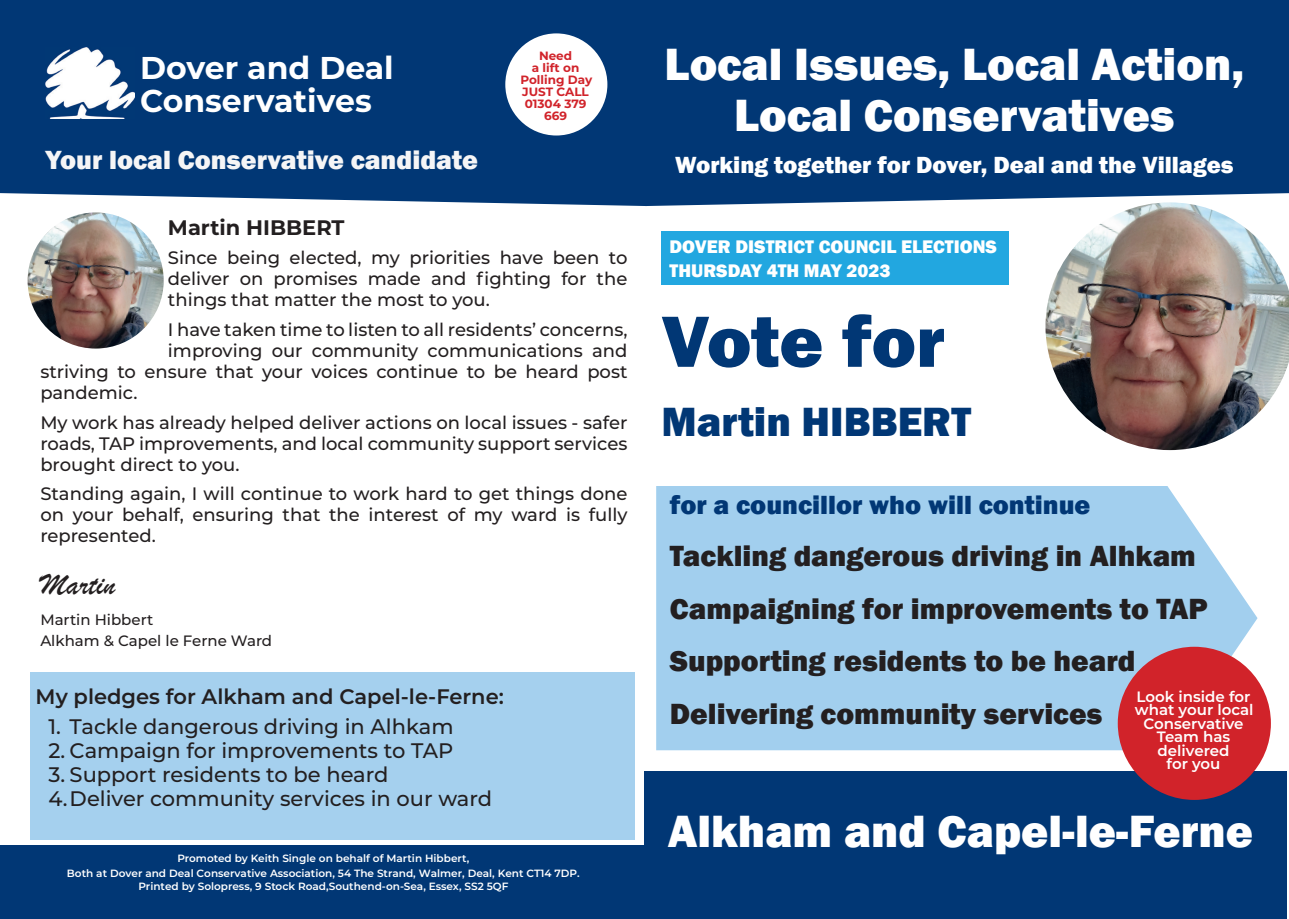
<style>
.page{position:relative;width:1289px;height:919px;background:#fff}
.page>*{position:absolute;margin:0;border:0;box-sizing:border-box;transform-origin:0 0}
.t1{font:800 75px "Franklin Gothic";color:#013775}
.t2{font:800 46.5px/51px "Franklin Gothic";color:#fff;text-align:center}
.t3{font:800 42px "Franklin Gothic";color:#013775}
.t4{font:700 31.5px/33px "Montserrat";color:#fff}
.t5{font:31.5px "Brush Script";color:#231f20}
.t6{font:800 30px/52.5px "Franklin Gothic";color:#231f20}
.t7{font:800 27px "Franklin Gothic";color:#f5f5f6}
.t8{font:800 27px "Franklin Gothic";color:#013775}
.t9{font:800 24px "Franklin Gothic";color:#fff}
.t10{font:500 21px "Montserrat";color:#231f20}
.t11{font:600 21px "Montserrat";color:#231f20}
.t12{font:700 21px "Montserrat";color:#231f20}
.t13{font:800 18.75px/24px "Franklin Gothic";color:#fff}
.t14{font:500 18px/21px "Montserrat";color:#231f20;text-align:justify}
.t15{font:600 15px/13.5px "Montserrat";color:#fff;text-align:center}
.t16{font:500 15px/20.7px "Montserrat";color:#231f20}
.t17{font:700 12px/12px "Montserrat";color:#d1232a;text-align:center}
.t18{font:600 10.5px/15px "Montserrat";color:#fff;text-align:center}
</style>
<div class="page">
<div style="left:656px;top:486px;width:601px;height:264px;background:#a2cfee"></div>
<div style="left:655px;top:0;width:633px;height:206px;background:#013775"></div>
<div style="left:0;top:0;width:655px;height:206px;background:#013775"></div>
<div style="left:0;top:845px;width:646px;height:73px;background:#013775"></div>
<img style="left:1045px;top:202px;width:243px;height:248px">
<div style="left:644px;top:770px;width:642px;height:148px;background:#013775"></div>
<div style="left:661px;top:231px;width:347px;height:54px;background:#22a7e0"></div>
<div style="left:31px;top:672px;width:604px;height:167px;background:#a5d0ee"></div>
<div style="left:1117px;top:646px;width:153px;height:153px;background:#d1232a;border-radius:50%"></div>
<img style="left:46px;top:48px;width:89px;height:71px">
<div style="left:505px;top:33px;width:102px;height:102px;background:#fff;border-radius:50%"></div>
<img style="left:28px;top:212px;width:136px;height:136px;border-radius:68px">
<h3 class="t4" style="left:140px;top:49px;width:255px">Dover and Deal<br>Conservatives</h3>
<h3 class="t7" style="left:46px;top:143px;width:434px">Your local Conservative candidate</h3>
<p class="t17" style="left:520px;top:49px;width:73px">Need<br>a lift on<br>Polling Day<br>JUST CALL<br>01304 379<br>669</p>
<p class="t12" style="left:168px;top:212px;width:178px">Martin HIBBERT</p>
<p class="t14" style="left:168px;top:247px;width:461px">Since being elected, my priorities have been to deliver on promises made and fighting for the things that matter the most to you.</p>
<p class="t14" style="left:168px;top:318px;width:461px">I have taken time to listen to all residents’ concerns,</p>
<p class="t14" style="left:168px;top:339px;width:461px">improving our community communications and</p>
<p class="t14" style="left:40px;top:360px;width:588px">striving to ensure that your voices continue to be heard post</p>
<p class="t14" style="left:40px;top:381px;width:99px">pandemic.</p>
<p class="t14" style="left:40px;top:411px;width:588px">My work has already helped deliver actions on local issues - safer roads, TAP improvements, and local community support services brought direct to you.</p>
<p class="t14" style="left:40px;top:482px;width:588px">Standing again, I will continue to work hard to get things done on your behalf, ensuring that the interest of my ward is fully represented.</p>
<h3 class="t5" style="left:40px;top:565px;width:76px">Martin</h3>
<p class="t16" style="left:40px;top:608px;width:233px">Martin Hibbert<br>Alkham &amp; Capel le Ferne Ward</p>
<p class="t11" style="left:36px;top:682px;width:470px">My pledges for Alkham and Capel-le-Ferne:</p>
<p class="t10" style="left:48px;top:712px;width:406px">1. Tackle dangerous driving in Alhkam</p>
<p class="t10" style="left:48px;top:736px;width:406px">2. Campaign for improvements to TAP</p>
<p class="t10" style="left:48px;top:760px;width:341px">3. Support residents to be heard</p>
<p class="t10" style="left:48px;top:784px;width:445px">4. Deliver community services in our ward</p>
<p class="t18" style="left:67px;top:850px;width:514px">Promoted by Keith Single on behalf of Martin Hibbert,<br>Both at Dover and Deal Conservative Association, 54 The Strand, Walmer, Deal, Kent CT14 7DP.</p>
<p class="t18" style="left:138px;top:878px;width:371px">Printed by Solopress, 9 Stock Road,Southend-on-Sea, Essex, SS2 5QF</p>
<h2 class="t2" style="left:664px;top:39px;width:581px">Local Issues, Local Action,<br>Local Conservatives</h2>
<h3 class="t9" style="left:675px;top:149px;width:560px">Working together for Dover, Deal and the Villages</h3>
<p class="t13" style="left:669px;top:234px;width:329px">DOVER DISTRICT COUNCIL ELECTIONS<br>THURSDAY 4TH MAY 2023</p>
<h1 class="t1" style="left:661px;top:293px;width:285px">Vote for</h1>
<h3 class="t3" style="left:661px;top:394px;width:311px">Martin HIBBERT</h3>
<h3 class="t8" style="left:670px;top:487px;width:422px">for a councillor who will continue</h3>
<h3 class="t6" style="left:670px;top:529px;width:539px">Tackling dangerous driving in Alhkam Campaigning for improvements to TAP Supporting residents to be heard Delivering community services</h3>
<p class="t15" style="left:1134px;top:689px;width:120px">Look inside for what your local<br>Conservative<br>Team has delivered<br>for you</p>
<h2 class="t2" style="left:667px;top:806px;width:586px">Alkham and Capel-le-Ferne</h2>
</div>
